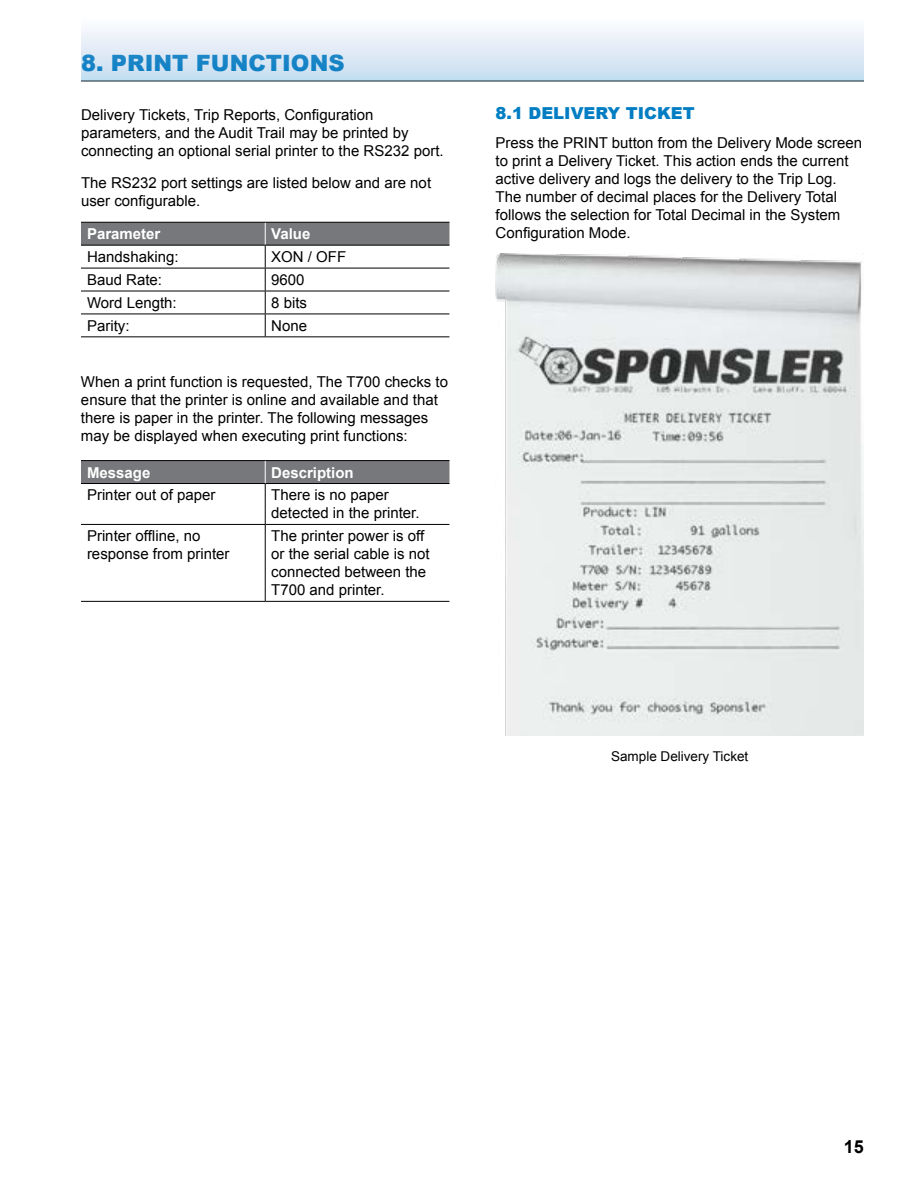
<style>
.page{position:relative;width:918px;height:1188px;background:#fff}
.page>*{position:absolute;margin:0;border:0;box-sizing:border-box;transform-origin:0 0}
.t1{font:900 22.5px "Arial";color:#007dc3}
.t2{font:700 18px "Arial";color:#000}
.t3{font:900 16.5px "Arial";color:#007dc3}
.t4{font:15px/18px "Arial";color:#000}
.t5{font:700 15px "Arial";color:#fff}
.t6{font:13.5px "Arial";color:#000}
</style>
<div class="page">
<hr style="left:81px;top:336px;width:184px;height:1px;background:#000">
<hr style="left:265px;top:336px;width:184px;height:1px;background:#000">
<svg style="left:81px;top:222px;width:368px;height:114px"></svg>
<hr style="left:81px;top:268px;width:184px;height:1px;background:#000">
<hr style="left:265px;top:268px;width:184px;height:1px;background:#000">
<hr style="left:81px;top:460px;width:184px;height:1px;background:#000">
<hr style="left:265px;top:460px;width:184px;height:1px;background:#000">
<hr style="left:265px;top:484px;width:1px;height:40px;background:#000">
<hr style="left:81px;top:524px;width:184px;height:1px;background:#000">
<hr style="left:265px;top:524px;width:184px;height:1px;background:#000">
<hr style="left:265px;top:525px;width:1px;height:76px;background:#000">
<hr style="left:81px;top:601px;width:184px;height:1px;background:#000">
<hr style="left:265px;top:601px;width:184px;height:1px;background:#000">
<svg style="left:81px;top:461px;width:368px;height:23px;background:#717275"></svg>
<hr style="left:81px;top:80px;width:783px;height:2px;background:#636466">
<img style="left:496px;top:254px;width:368px;height:482px">
<div style="left:81px;top:18px;width:783px;height:63px;background:linear-gradient(to bottom,#fffcfe,#c5ddef)"></div>
<h1 class="t1" style="left:81px;top:47px;width:265px">8. PRINT FUNCTIONS</h1>
<p class="t4" style="left:81px;top:106px;width:364px">Delivery Tickets, Trip Reports, Configuration parameters, and the Audit Trail may be printed by connecting an optional serial printer to the RS232 port.</p>
<p class="t4" style="left:81px;top:173px;width:352px">The RS232 port settings are listed below and are not user configurable.</p>
<p class="t5" style="left:87px;top:224px;width:75px">Parameter</p>
<p class="t5" style="left:271px;top:224px;width:41px">Value</p>
<p class="t4" style="left:87px;top:248px;width:93px">Handshaking:</p>
<p class="t4" style="left:271px;top:248px;width:77px">XON / OFF</p>
<p class="t4" style="left:87px;top:271px;width:77px">Baud Rate:</p>
<p class="t4" style="left:271px;top:271px;width:35px">9600</p>
<p class="t4" style="left:87px;top:294px;width:91px">Word Length:</p>
<p class="t4" style="left:271px;top:294px;width:37px">8 bits</p>
<p class="t4" style="left:87px;top:317px;width:44px">Parity:</p>
<p class="t4" style="left:271px;top:317px;width:37px">None</p>
<p class="t4" style="left:81px;top:373px;width:369px">When a print function is requested, The T700 checks to ensure that the printer is online and available and that there is paper in the printer. The following messages may be displayed when executing print functions:</p>
<p class="t5" style="left:87px;top:462px;width:65px">Message</p>
<p class="t5" style="left:271px;top:462px;width:84px">Description</p>
<p class="t4" style="left:87px;top:486px;width:130px">Printer out of paper</p>
<p class="t4" style="left:271px;top:486px;width:150px">There is no paper detected in the printer.</p>
<p class="t4" style="left:87px;top:527px;width:144px">Printer offline, no response from printer</p>
<p class="t4" style="left:271px;top:527px;width:160px">The printer power is off or the serial cable is not connected between the<br>T700 and printer.</p>
<p class="t3" style="left:496px;top:102px;width:201px">8.1 DELIVERY TICKET</p>
<p class="t4" style="left:496px;top:134px;width:368px">Press the PRINT button from the Delivery Mode screen to print a Delivery Ticket. This action ends the current active delivery and logs the delivery to the Trip Log.<br>The number of decimal places for the Delivery Total follows the selection for Total Decimal in the System Configuration Mode.</p>
<p class="t6" style="left:611px;top:747px;width:139px">Sample Delivery Ticket</p>
<p class="t2" style="left:844px;top:1135px;width:22px">15</p>
</div>
